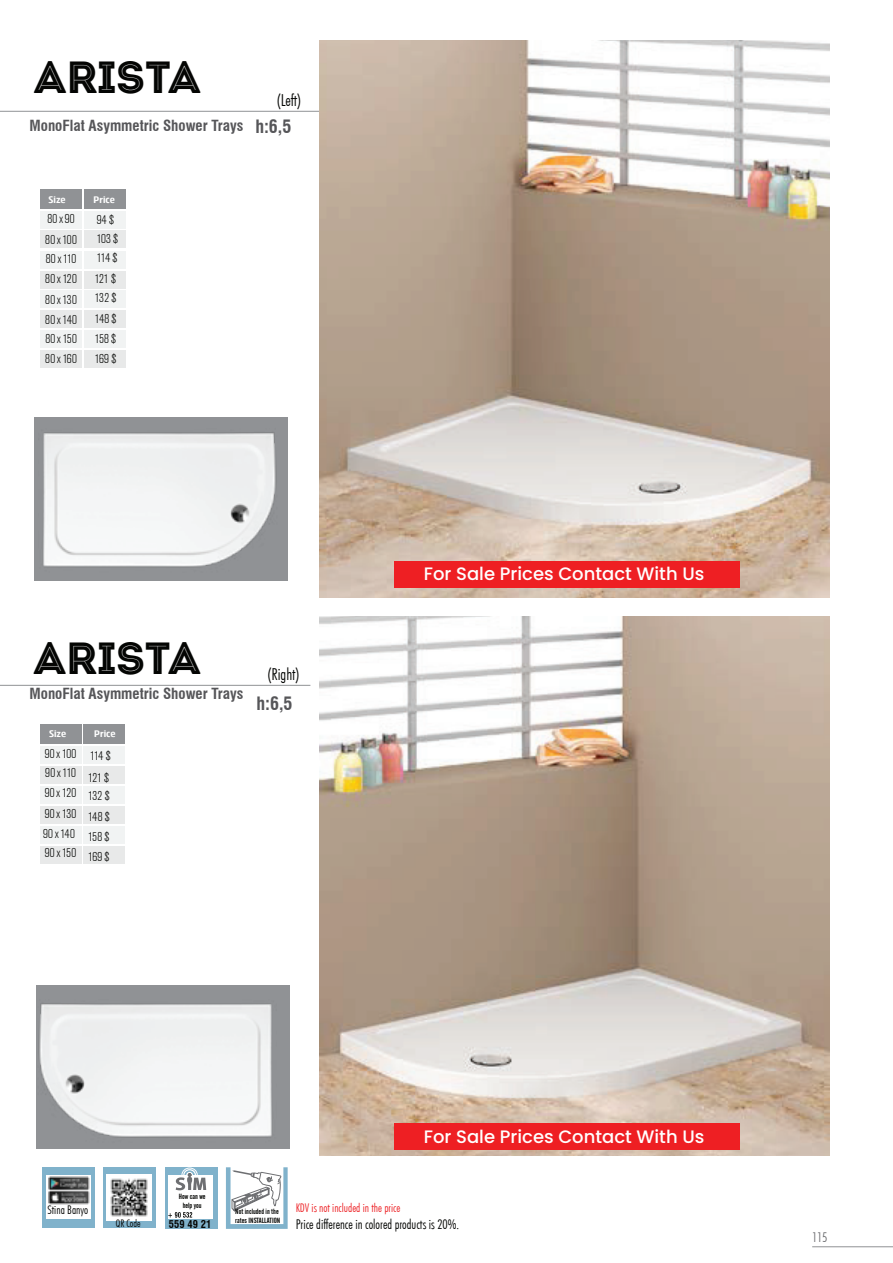
<style>
.page{position:relative;width:893px;height:1263px;background:#fff}
.page>*{position:absolute;margin:0;border:0;box-sizing:border-box;transform-origin:0 0}
.t1{font:45px "Intro Inline";color:#040503}
.t2{font:500 18px "Poppins";color:#fff}
.t3{font:700 condensed 18px "Swiss 721 BT";color:#565659}
.t4{font:300 condensed 16.5px "Futura BT";color:#040503}
.t5{font:700 condensed 15px "Swiss 721 BT";color:#565659}
.t6{font:13.5px/20.7px "Accius TEE Ligh Cond";letter-spacing:-.025em;color:#040503;scale:1.11 1}
.t7{font:300 condensed 13.5px "Futura BT";color:#040503}
.t8{font:300 condensed 13.5px "Futura BT";color:#6d6e71}
.t9{font:300 condensed 12px "Futura BT";color:#ed2226}
.t10{font:300 condensed 12px "Futura BT";color:#040503}
.t11{font:700 condensed 10.5px "Swiss 721 BT";letter-spacing:.01em;color:#040503}
.t12{font:300 condensed 10.5px "Futura BT";color:#040503}
.t13{font:700 9.45px "Amsi Pro Cond";color:#fff;scale:1.33 1}
.t14{font:7.5px/9px "Alternate Gothic No 2 BT";color:#040503}
</style>
<div class="page">
<hr style="left:812px;top:1246px;width:81px;height:1px;background:#909295">
<div style="left:43px;top:1167px;width:52px;height:61px;background:#80b2cb"></div>
<div style="left:46px;top:1175px;width:45px;height:44px;background:#fff"></div>
<img style="left:48px;top:1176px;width:42px;height:28px">
<div style="left:103px;top:1168px;width:53px;height:60px;background:#80b2cb"></div>
<img style="left:106px;top:1175px;width:45px;height:45px">
<svg style="left:226px;top:1167px;width:62px;height:62px"></svg>
<div style="left:165px;top:1167px;width:52px;height:62px;background:#80b2cb"></div>
<div style="left:168px;top:1175px;width:45px;height:44px;background:#fff"></div>
<div style="left:186px;top:1172px;width:7px;height:6px;background:#f7fafb;border-radius:50%"></div>
<div style="left:183px;top:1169px;width:13px;height:12px;border:1px solid #fff;border-radius:50%"></div>
<div style="left:182px;top:1168px;width:16px;height:14px;border:1px solid #fff;border-radius:50%"></div>
<svg style="left:176px;top:1173px;width:30px;height:17px"></svg>
<svg style="left:168px;top:1212px;width:24px;height:6px"></svg>
<hr style="left:0;top:685px;width:310px;height:1px;background:#909295">
<hr style="left:0;top:111px;width:320px;height:1px;background:#909295">
<div style="left:40px;top:189px;width:42px;height:20px;background:#909295"></div>
<div style="left:40px;top:211px;width:42px;height:17px;background:#f1f3f3"></div>
<div style="left:40px;top:290px;width:42px;height:18px;background:#f1f3f3"></div>
<div style="left:40px;top:251px;width:42px;height:18px;background:#f1f3f3"></div>
<div style="left:40px;top:330px;width:42px;height:18px;background:#f1f3f3"></div>
<div style="left:40px;top:231px;width:42px;height:17px;background:#e8e9e9"></div>
<div style="left:40px;top:310px;width:42px;height:18px;background:#e8e9e9"></div>
<div style="left:40px;top:271px;width:42px;height:17px;background:#e8e9e9"></div>
<div style="left:40px;top:350px;width:42px;height:18px;background:#e8e9e9"></div>
<div style="left:84px;top:189px;width:42px;height:20px;background:#909295"></div>
<div style="left:84px;top:211px;width:42px;height:17px;background:#f1f3f3"></div>
<div style="left:84px;top:290px;width:42px;height:18px;background:#f1f3f3"></div>
<div style="left:84px;top:251px;width:42px;height:18px;background:#f1f3f3"></div>
<div style="left:84px;top:330px;width:42px;height:18px;background:#f1f3f3"></div>
<div style="left:84px;top:231px;width:42px;height:17px;background:#e8e9e9"></div>
<div style="left:84px;top:310px;width:42px;height:18px;background:#e8e9e9"></div>
<div style="left:84px;top:271px;width:42px;height:17px;background:#e8e9e9"></div>
<div style="left:84px;top:350px;width:42px;height:18px;background:#e8e9e9"></div>
<div style="left:34px;top:417px;width:254px;height:163px;background:#909295"></div>
<div style="left:40px;top:724px;width:41px;height:20px;background:#909295"></div>
<div style="left:40px;top:746px;width:41px;height:18px;background:#f1f3f3"></div>
<div style="left:40px;top:826px;width:41px;height:17px;background:#f1f3f3"></div>
<div style="left:40px;top:786px;width:41px;height:18px;background:#f1f3f3"></div>
<div style="left:40px;top:766px;width:41px;height:18px;background:#e8e9e9"></div>
<div style="left:40px;top:846px;width:41px;height:17px;background:#e8e9e9"></div>
<div style="left:40px;top:806px;width:41px;height:18px;background:#e8e9e9"></div>
<div style="left:84px;top:724px;width:41px;height:20px;background:#909295"></div>
<div style="left:84px;top:746px;width:41px;height:18px;background:#f1f3f3"></div>
<div style="left:84px;top:826px;width:41px;height:17px;background:#f1f3f3"></div>
<div style="left:84px;top:786px;width:41px;height:18px;background:#f1f3f3"></div>
<div style="left:84px;top:766px;width:41px;height:18px;background:#e8e9e9"></div>
<div style="left:84px;top:846px;width:41px;height:17px;background:#e8e9e9"></div>
<div style="left:84px;top:806px;width:41px;height:18px;background:#e8e9e9"></div>
<div style="left:36px;top:985px;width:254px;height:163px;background:#909295"></div>
<img style="left:320px;top:41px;width:510px;height:557px">
<img style="left:320px;top:617px;width:510px;height:539px">
<img style="left:36px;top:1003px;width:241px;height:146px">
<img style="left:38px;top:432px;width:247px;height:149px">
<div style="left:394px;top:561px;width:346px;height:27px;background:#ee1f23"></div>
<div style="left:394px;top:1123px;width:346px;height:27px;background:#ee1f23"></div>
<h1 class="t1" style="left:34px;top:51px;width:168px">ARISTA</h1>
<p class="t5" style="left:30px;top:117px;width:215px">MonoFlat Asymmetric Shower Trays</p>
<p class="t4" style="left:277px;top:90px;width:26px">(Left)</p>
<h2 class="t3" style="left:255px;top:116px;width:38px">h:6,5</h2>
<p class="t13" style="left:48px;top:194px;width:14px">Size</p>
<p class="t13" style="left:94px;top:194px;width:18px">Price</p>
<p class="t6" style="left:47px;top:209px;width:27px">80 x 90</p>
<p class="t6" style="left:96px;top:210px;width:17px">94 $</p>
<p class="t6" style="left:45px;top:230px;width:31px">80 x 100</p>
<p class="t6" style="left:96px;top:229px;width:21px">103 $</p>
<p class="t6" style="left:45px;top:248px;width:30px">80 x 110</p>
<p class="t6" style="left:96px;top:247px;width:21px">114 $</p>
<p class="t6" style="left:45px;top:269px;width:31px">80 x 120</p>
<p class="t6" style="left:95px;top:269px;width:21px">121 $</p>
<p class="t6" style="left:45px;top:289px;width:31px">80 x 130</p>
<p class="t6" style="left:95px;top:288px;width:21px">132 $</p>
<p class="t6" style="left:45px;top:309px;width:31px">80 x 140</p>
<p class="t6" style="left:95px;top:308px;width:21px">148 $</p>
<p class="t6" style="left:45px;top:328px;width:30px">80 x 150</p>
<p class="t6" style="left:95px;top:328px;width:21px">158 $</p>
<p class="t6" style="left:45px;top:348px;width:31px">80 x 160</p>
<p class="t6" style="left:95px;top:349px;width:21px">169 $</p>
<h1 class="t1" style="left:34px;top:631px;width:168px">ARISTA</h1>
<p class="t5" style="left:30px;top:685px;width:215px">MonoFlat Asymmetric Shower Trays</p>
<p class="t13" style="left:49px;top:727px;width:14px">Size</p>
<p class="t13" style="left:94px;top:727px;width:18px">Price</p>
<p class="t6" style="left:44px;top:744px;width:31px">90 x 100</p>
<p class="t6" style="left:90px;top:746px;width:21px">114 $</p>
<p class="t6" style="left:45px;top:763px;width:30px">90 x 110</p>
<p class="t6" style="left:88px;top:767px;width:21px">121 $</p>
<p class="t6" style="left:44px;top:783px;width:31px">90 x 120<br>90 x 130</p>
<p class="t6" style="left:88px;top:786px;width:21px">132 $</p>
<p class="t6" style="left:88px;top:806px;width:21px">148 $</p>
<p class="t6" style="left:43px;top:823px;width:31px">90 x 140</p>
<p class="t6" style="left:88px;top:826px;width:21px">158 $</p>
<p class="t6" style="left:44px;top:842px;width:30px">90 x 150</p>
<p class="t6" style="left:88px;top:847px;width:21px">169 $</p>
<p class="t4" style="left:267px;top:664px;width:34px">(Right)</p>
<h2 class="t3" style="left:256px;top:692px;width:38px">h:6,5</h2>
<h2 class="t2" style="left:424px;top:564px;width:282px">For Sale Prices Contact With Us</h2>
<h2 class="t2" style="left:424px;top:1126px;width:282px">For Sale Prices Contact With Us</h2>
<p class="t10" style="left:48px;top:1203px;width:42px">Stina Banyo</p>
<p class="t14" style="left:179px;top:1191px;width:28px;text-align:center">How can we help you</p>
<p class="t12" style="left:116px;top:1217px;width:26px">QR Code</p>
<p class="t14" style="left:235px;top:1207px;width:47px">Not included in the rates INSTALLATION</p>
<p class="t11" style="left:169px;top:1218px;width:44px">559 49 21</p>
<p class="t9" style="left:296px;top:1201px;width:106px">KDV is not included in the price</p>
<p class="t7" style="left:296px;top:1215px;width:165px">Price difference in colored products is 20%.</p>
<p class="t8" style="left:812px;top:1229px;width:17px">115</p>
</div>
